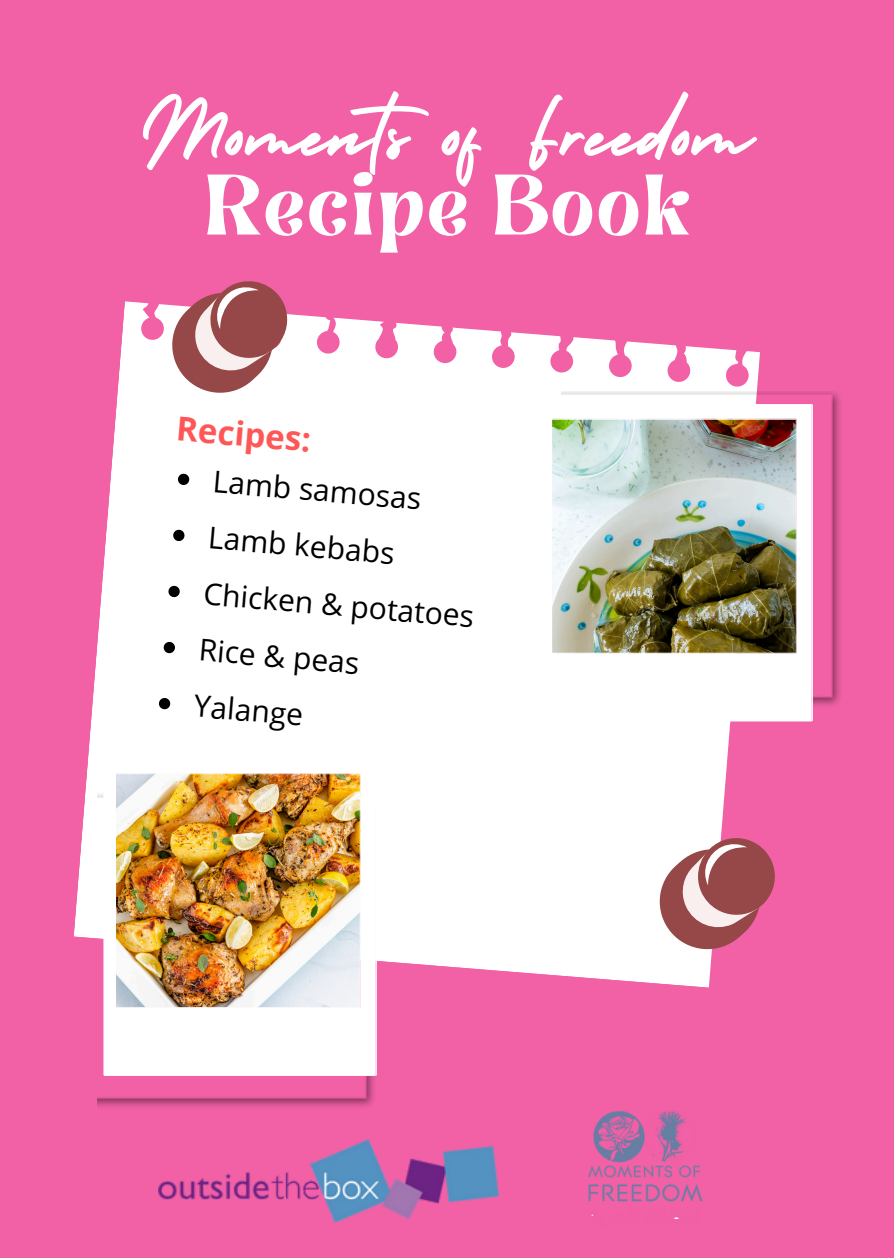
<style>
.page{position:relative;width:894px;height:1258px;background:#fff}
.page>*{position:absolute;margin:0;border:0;box-sizing:border-box;transform-origin:0 0}
.t1{font:102px "Holiday";color:#fff}
.t2{font:69px "Brasika Display";letter-spacing:.055em;color:#fff}
.t3{font:700 33px "Open Sans";color:#ff5757}
.t4{font:30px "Open Sans";color:#000}
</style>
<div class="page">
<div style="left:0;top:0;width:893px;height:1258px;background:#f260a6"></div>
<svg style="left:74px;top:301px;width:685px;height:687px;fill:#fff"></svg>
<svg style="left:139px;top:281px;width:152px;height:145px"></svg>
<svg style="left:633px;top:829px;width:142px;height:147px"></svg>
<img style="left:561px;top:392px;width:279px;height:316px">
<img style="left:540px;top:404px;width:272px;height:317px">
<img style="left:98px;top:792px;width:279px;height:315px">
<img style="left:104px;top:759px;width:273px;height:316px">
<img style="left:588px;top:1110px;width:115px;height:110px">
<img style="left:158px;top:1139px;width:340px;height:84px">
<svg style="left:177px;top:473px;width:13px;height:12px"></svg>
<svg style="left:173px;top:529px;width:12px;height:12px"></svg>
<svg style="left:168px;top:585px;width:12px;height:12px"></svg>
<svg style="left:163px;top:641px;width:12px;height:13px"></svg>
<svg style="left:158px;top:697px;width:13px;height:13px"></svg>
<p class="t1" style="left:140px;top:53px;width:615px">Moments of Freedom</p>
<p class="t2" style="left:205px;top:152px;width:485px">Recipe Book</p>
<p class="t3" style="left:178px;top:405px;width:136px;rotate:5deg">Recipes:</p>
<p class="t4" style="left:215px;top:460px;width:210px;rotate:5deg">Lamb samosas</p>
<p class="t4" style="left:210px;top:516px;width:188px;rotate:5deg">Lamb kebabs</p>
<p class="t4" style="left:205px;top:572px;width:273px;rotate:5deg">Chicken &amp; potatoes</p>
<p class="t4" style="left:201px;top:628px;width:162px;rotate:5deg">Rice &amp; peas</p>
<p class="t4" style="left:196px;top:684px;width:111px;rotate:5deg">Yalange</p>
</div>
